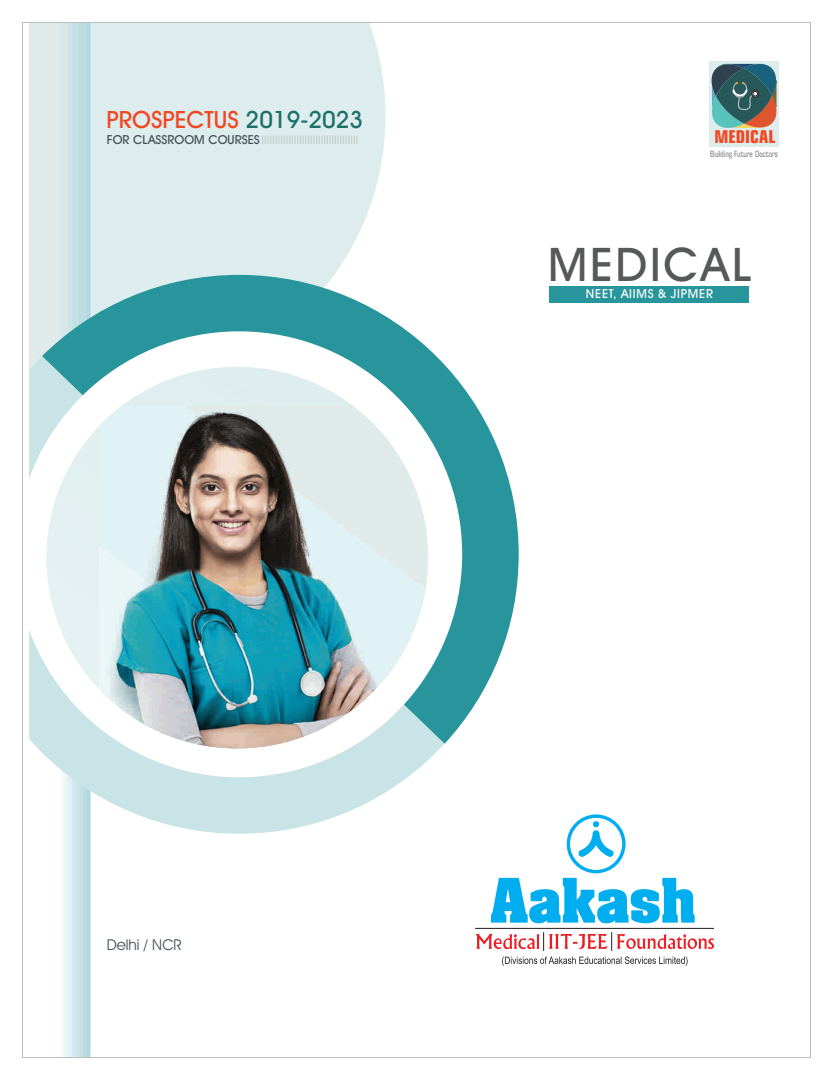
<style>
.page{position:relative;width:833px;height:1080px;background:#fff}
.page>*{position:absolute;margin:0;border:0;box-sizing:border-box;transform-origin:0 0}
.t1{font:500 46.62px "Avant Garde IT Cby BT";letter-spacing:.06em;color:#57585a}
.t2{font:500 23.88px "Avant Garde IT Cby BT";color:#f04823}
.t3{font:700 condensed 17.62px "Square 721 BT";color:#f04823}
.t4{font:15px "Avant Garde IT Cby BT";color:#425159}
.t5{font:500 12.5px "Avant Garde IT Cby BT";color:#425159}
.t6{font:500 12.5px "Avant Garde IT Cby BT";letter-spacing:.06em;color:#fff}
.t7{font:condensed 8.62px "Square 721 BT";color:#6c6d70;scale:.93 1}
.s1{color:#1c7067}
</style>
<div class="page">
<div style="left:91px;top:24px;width:294px;height:251px;background:#ddeced"></div>
<img style="left:29px;top:24px;width:62px;height:1032px">
<svg style="left:29px;top:356px;width:415px;height:478px;fill:#c9e4e6"></svg>
<svg style="left:42px;top:275px;width:476px;height:469px;fill:#27959b"></svg>
<div style="left:16px;top:331px;width:446px;height:446px;background:#fff;border-radius:50%"></div>
<div style="left:46px;top:367px;width:382px;height:381px;background:#e3f0f0;border-radius:50%"></div>
<img style="left:100px;top:406px;width:325px;height:342px">
<img style="left:112px;top:412px;width:282px;height:336px">
<svg style="left:262px;top:135px;width:95px;height:9px"></svg>
<svg style="left:491px;top:814px;width:203px;height:109px"></svg>
<hr style="left:475px;top:928px;width:239px;height:1px;background:#231f20">
<svg style="left:475px;top:932px;width:239px;height:19px"></svg>
<svg style="left:502px;top:957px;width:185px;height:9px"></svg>
<div style="left:709px;top:61px;width:69px;height:86px;background:#ddeced"></div>
<svg style="left:711px;top:63px;width:66px;height:65px;background:#587573"></svg>
<div style="left:549px;top:286px;width:200px;height:17px;background:#27959b"></div>
<h2 class="t2" style="left:106px;top:110px;width:258px">PROSPECTUS <span class="s1">2019-2023</span></h2>
<h3 class="t5" style="left:107px;top:134px;width:154px">FOR CLASSROOM COURSES</h3>
<h3 class="t3" style="left:714px;top:130px;width:62px">MEDICAL</h3>
<p class="t7" style="left:710px;top:150px;width:74px">Building Future Doctors</p>
<h1 class="t1" style="left:548px;top:245px;width:205px">MEDICAL</h1>
<h3 class="t6" style="left:586px;top:289px;width:129px">NEET, AIIMS &amp; JIPMER</h3>
<h3 class="t4" style="left:107px;top:939px;width:77px">Delhi / NCR</h3>
</div>
